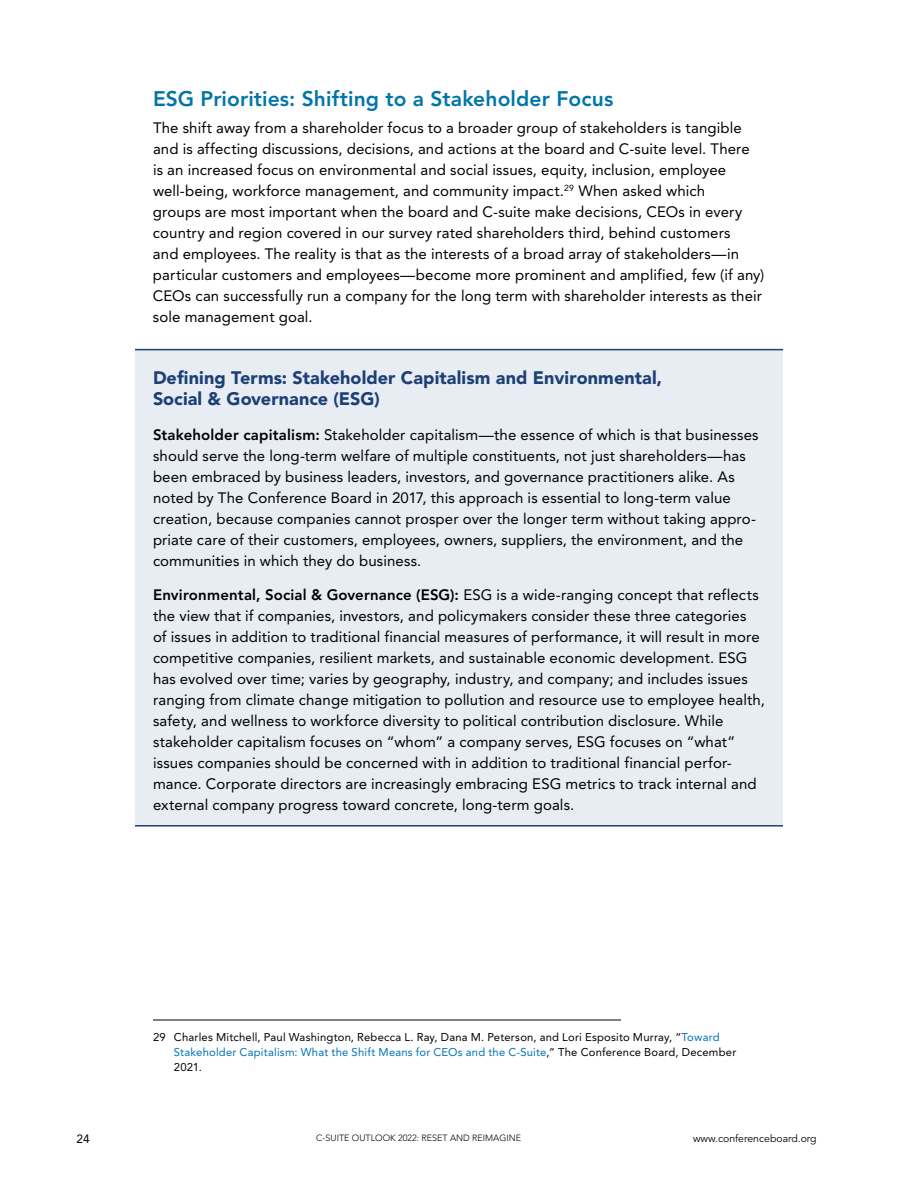
<style>
.page{position:relative;width:918px;height:1188px;background:#fff}
.page>*{position:absolute;margin:0;border:0;box-sizing:border-box;transform-origin:0 0}
.t1{font:800 21px "Avenir LT Pro";letter-spacing:.005em;color:#0075a9}
.t2{font:900 18px/21px "Avenir LT Pro";letter-spacing:.005em;color:#1c4076}
.t3{font:15px/21px "Avenir LT Pro";letter-spacing:.005em;color:#000}
.t4{font:12px "Avenir LT Pro";color:#000}
.t5{font:11.25px/15px "Avenir LT Pro";letter-spacing:.02em;color:#000}
.t6{font:10.5px "Avenir LT Pro";color:#000}
.t7{font:300 9px "Avenir LT Pro";color:#000}
.s1{font-weight:800}
.s2{color:#0073b5}
</style>
<div class="page">
<div style="left:135px;top:350px;width:648px;height:72px;background:#e8ecf3"></div>
<hr style="left:135px;top:349px;width:648px;height:1px;background:#1c4076">
<div style="left:135px;top:418px;width:648px;height:163px;background:#e8ecf3"></div>
<div style="left:135px;top:578px;width:648px;height:248px;background:#e8ecf3"></div>
<hr style="left:135px;top:825px;width:648px;height:2px;background:#1c4076">
<hr style="left:153px;top:1020px;width:468px;height:1px;background:#000">
<h1 class="t1" style="left:153px;top:86px;width:462px">ESG Priorities: Shifting to a Stakeholder Focus</h1>
<p class="t3" style="left:153px;top:117px;width:613px">The shift away from a shareholder focus to a broader group of stakeholders is tangible and is affecting discussions, decisions, and actions at the board and C-suite level. There<br>is an increased focus on environmental and social issues, equity, inclusion, employee well-being, workforce management, and community impact.<sup>29</sup> When asked which<br>groups are most important when the board and C-suite make decisions, CEOs in every country and region covered in our survey rated shareholders third, behind customers<br>and employees. The reality is that as the interests of a broad array of stakeholders—in particular customers and employees—become more prominent and amplified, few (if any)<br>CEOs can successfully run a company for the long term with shareholder interests as their sole management goal.</p>
<p class="t2" style="left:153px;top:367px;width:511px">Defining Terms: Stakeholder Capitalism and Environmental,<br>Social &amp; Governance (ESG)</p>
<p class="t3" style="left:153px;top:424px;width:607px"><span class="s1">Stakeholder capitalism:</span> Stakeholder capitalism—the essence of which is that businesses should serve the long-term welfare of multiple constituents, not just shareholders—has been embraced by business leaders, investors, and governance practitioners alike. As noted by The Conference Board in 2017, this approach is essential to long-term value creation, because companies cannot prosper over the longer term without taking appro&shy;priate care of their customers, employees, owners, suppliers, the environment, and the communities in which they do business.</p>
<p class="t3" style="left:153px;top:584px;width:614px"><span class="s1">Environmental, Social &amp; Governance (ESG):</span> ESG is a wide-ranging concept that reflects the view that if companies, investors, and policymakers consider these three categories<br>of issues in addition to traditional financial measures of performance, it will result in more competitive companies, resilient markets, and sustainable economic development. ESG has evolved over time; varies by geography, industry, and company; and includes issues ranging from climate change mitigation to pollution and resource use to employee health, safety, and wellness to workforce diversity to political contribution disclosure. While stakeholder capitalism focuses on “whom” a company serves, ESG focuses on “what” issues companies should be concerned with in addition to traditional financial perfor&shy;mance. Corporate directors are increasingly embracing ESG metrics to track internal and external company progress toward concrete, long-term goals.</p>
<p class="t5" style="left:174px;top:1030px;width:564px;text-indent:-21px">29 Charles Mitchell, Paul Washington, Rebecca L. Ray, Dana M. Peterson, and Lori Esposito Murray, “<span class="s2">Toward<br>Stakeholder Capitalism: What the Shift Means for CEOs and the C-Suite</span>,” The Conference Board, December<br>2021.</p>
<p class="t4" style="left:77px;top:1132px;width:15px">24</p>
<p class="t7" style="left:316px;top:1132px;width:206px">C-SUITE OUTLOOK 2022: RESET AND REIMAGINE</p>
<p class="t6" style="left:693px;top:1132px;width:125px">www.conferenceboard.org</p>
</div>
